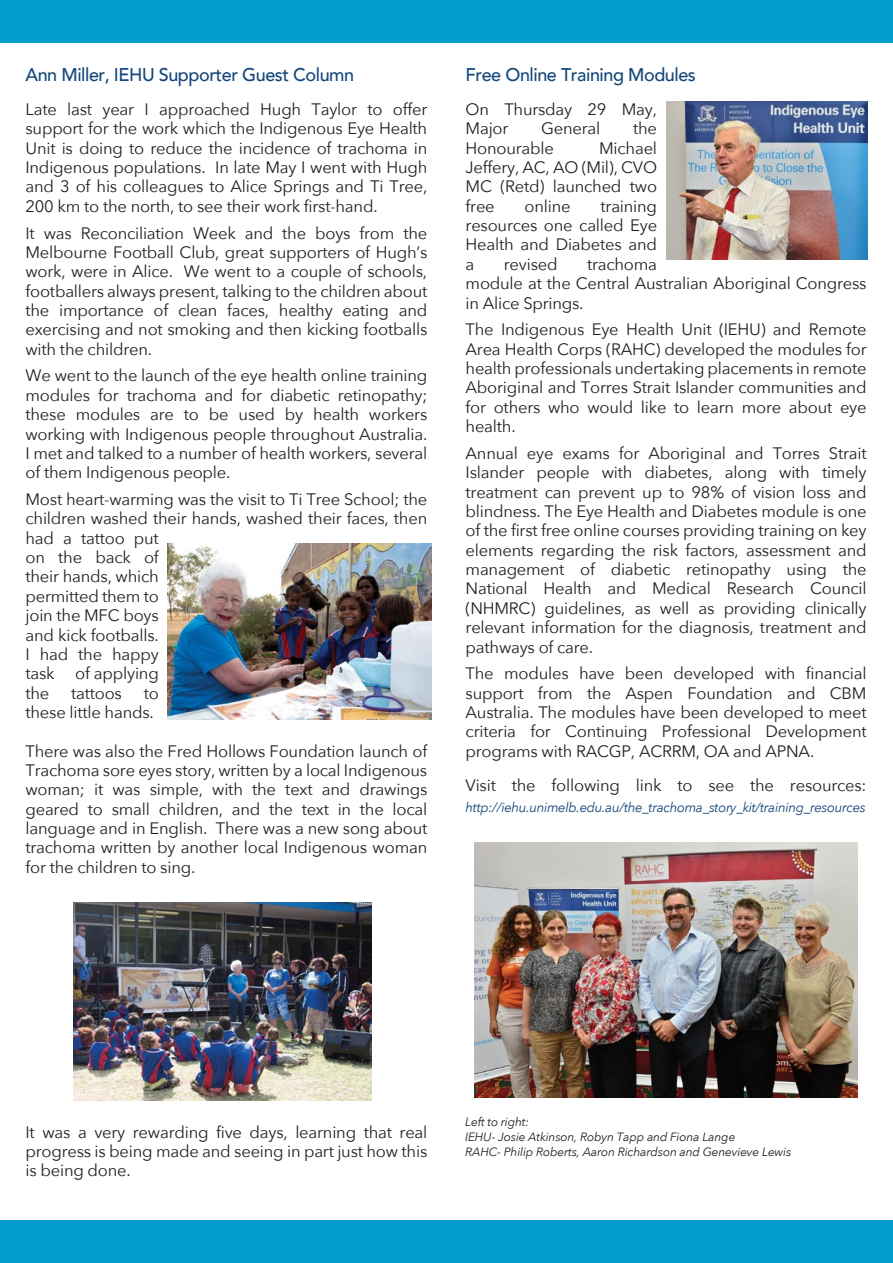
<style>
.page{position:relative;width:893px;height:1263px;background:#fff}
.page>*{position:absolute;margin:0;border:0;box-sizing:border-box;transform-origin:0 0}
.t1{font:500 18.3px "Avenir";letter-spacing:-.025em;color:#14477b}
.t2{font:16.5px/19.4px "Avenir Next";letter-spacing:-.015em;color:#231f20;text-align:justify}
.t3{font:italic 13.5px "Avenir Next";letter-spacing:-.025em;color:#14477b}
.t4{font:italic 12px/15px "Avenir Next";letter-spacing:-.015em;color:#231f20}
</style>
<div class="page">
<div style="left:0;top:0;width:893px;height:42px;background:#029cce"></div>
<div style="left:0;top:1221px;width:893px;height:42px;background:#029cce"></div>
<img style="left:475px;top:842px;width:382px;height:255px">
<img style="left:74px;top:902px;width:297px;height:198px">
<img style="left:168px;top:544px;width:263px;height:175px">
<img style="left:666px;top:102px;width:201px;height:157px">
<p class="t1" style="left:26px;top:58px;width:330px">Ann Miller, IEHU Supporter Guest Column</p>
<p class="t2" style="left:26px;top:100px;width:403px">Late last year I approached Hugh Taylor to offer support for the work which the Indigenous Eye Health Unit is doing to reduce the incidence of trachoma in Indigenous populations. In late May I went with Hugh and 3 of his colleagues to Alice Springs and Ti Tree, 200 km to the north, to see their work first-hand.</p>
<p class="t2" style="left:26px;top:223px;width:403px">It was Reconciliation Week and the boys from the Melbourne Football Club, great supporters of Hugh’s work, were in Alice. We went to a couple of schools, footballers always present, talking to the children about the importance of clean faces, healthy eating and exercising and not smoking and then kicking footballs with the children.</p>
<p class="t2" style="left:26px;top:366px;width:403px">We went to the launch of the eye health online training modules for trachoma and for diabetic retinopathy; these modules are to be used by health workers working with Indigenous people throughout Australia.<br>I met and talked to a number of health workers, several of them Indigenous people.</p>
<p class="t2" style="left:26px;top:490px;width:403px;text-align:left">Most heart-warming was the visit to Ti Tree School; the children washed their hands, washed their faces, then had a tattoo put<br>on the back of<br>their hands, which<br>permitted them to<br>join the MFC boys<br>and kick footballs.<br>I had the happy<br>task of applying<br>the</p>
<p class="t2" style="left:26px;top:683px;width:135px;text-align:right">to<br>these little hands.</p>
<p class="t2" style="left:26px;top:741px;width:403px">There was also the Fred Hollows Foundation launch of Trachoma sore eyes story, written by a local Indigenous woman; it was simple, with the text and drawings geared to small children, and the text in the local language and in English. There was a new song about trachoma written by another local Indigenous woman for the children to sing.</p>
<p class="t2" style="left:71px;top:683px;width:52px">tattoos</p>
<p class="t1" style="left:466px;top:58px;width:232px">Free Online Training Modules</p>
<p class="t2" style="left:466px;top:100px;width:193px">On Thursday 29 May,<br>Major</p>
<p class="t2" style="left:541px;top:119px;width:61px">General</p>
<p class="t2" style="left:633px;top:119px;width:25px">the</p>
<p class="t2" style="left:466px;top:138px;width:90px">Honourable</p>
<p class="t2" style="left:466px;top:138px;width:193px;text-indent:134px">Michael Jeffery, AC, AO (Mil), CVO MC (Retd) launched two free</p>
<p class="t2" style="left:525px;top:196px;width:48px">online</p>
<p class="t2" style="left:466px;top:196px;width:193px;text-indent:135px">training resources one called Eye Health and Diabetes and a</p>
<p class="t2" style="left:466px;top:254px;width:403px;text-align:left;text-indent:121px">trachoma<br>module at the Central Australian Aboriginal Congress in Alice Springs.</p>
<p class="t2" style="left:466px;top:320px;width:403px">The Indigenous Eye Health Unit (IEHU) and Remote Area Health Corps (RAHC) developed the modules for health professionals undertaking placements in remote Aboriginal and Torres Strait Islander communities and for others who would like to learn more about eye health.</p>
<p class="t2" style="left:466px;top:444px;width:403px">Annual eye exams for Aboriginal and Torres Strait Islander people with diabetes, along with timely treatment can prevent up to 98% of vision loss and blindness. The Eye Health and Diabetes module is one of the first free online courses providing training on key elements regarding the risk factors, assessment and management of diabetic retinopathy using the National Health and Medical Research Council (NHMRC) guidelines, as well as providing clinically relevant information for the diagnosis, treatment and pathways of care.</p>
<p class="t2" style="left:466px;top:664px;width:403px">The modules have been developed with financial support from the Aspen Foundation and CBM Australia. The modules have been developed to meet criteria for Continuing Professional Development programs with RACGP, ACRRM, OA and APNA.</p>
<p class="t2" style="left:466px;top:776px;width:402px">Visit the following link to see the resources:</p>
<p class="t3" style="left:466px;top:799px;width:402px">http://iehu.unimelb.edu.au/the_trachoma_story_kit/training_resources</p>
<p class="t2" style="left:504px;top:254px;width:55px">revised</p>
<p class="t2" style="left:26px;top:1122px;width:403px">It was a very rewarding five days, learning that real progress is being made and seeing in part just how this is being done.</p>
<p class="t4" style="left:465px;top:1114px;width:328px">Left to right:<br>IEHU- Josie Atkinson, Robyn Tapp and Fiona Lange<br>RAHC- Philip Roberts, Aaron Richardson and Genevieve Lewis</p>
</div>
